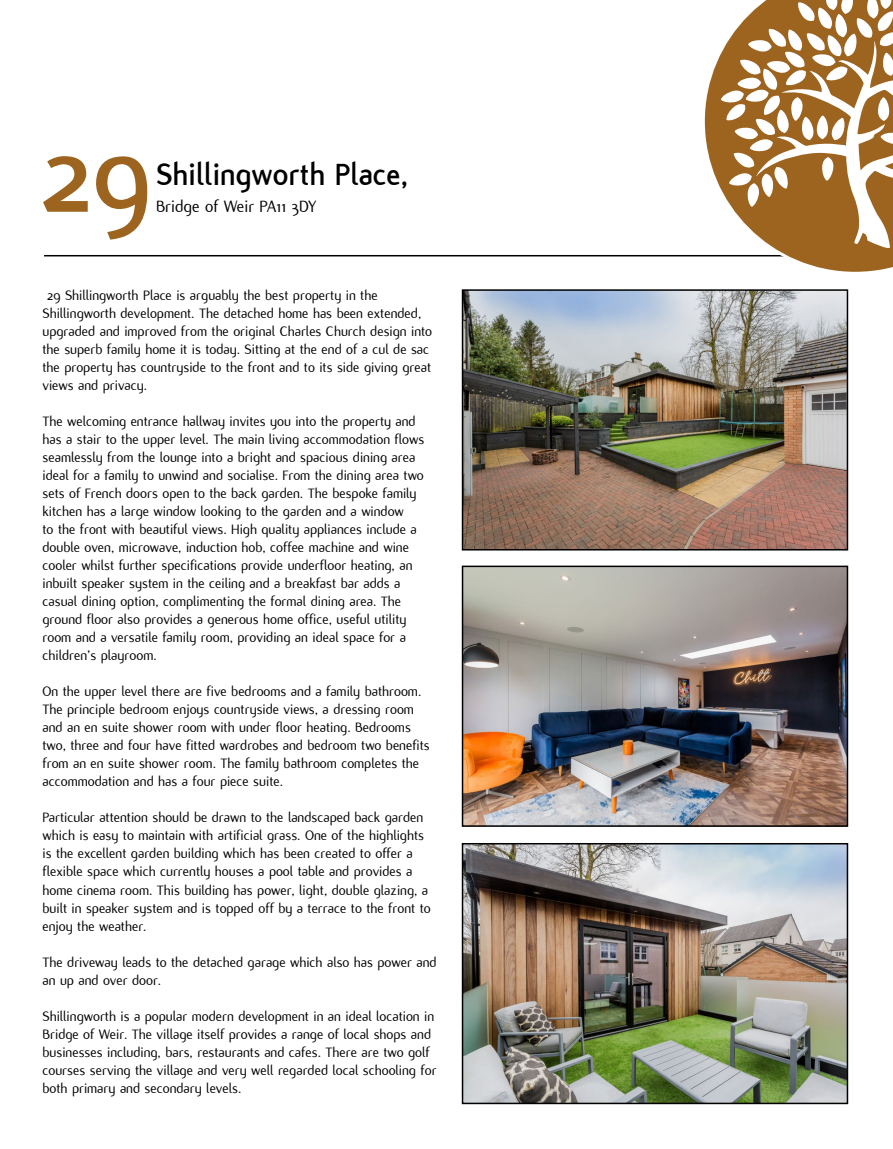
<style>
.page{position:relative;width:893px;height:1149px;background:#fff}
.page>*{position:absolute;margin:0;border:0;box-sizing:border-box;transform-origin:0 0}
.t1{font:700 120px "Flux";color:#9d6420}
.t2{font:700 33px "Flux";color:#000}
.t3{font:18px "Flux";color:#000}
.t4{font:15px/18px "Flux";color:#000}
</style>
<div class="page">
<hr style="left:44px;top:255px;width:808px;height:1px;background:#000">
<svg style="left:705px;top:0;width:188px;height:272px;fill:#9d6420"></svg>
<img style="left:465px;top:292px;width:380px;height:255px">
<div style="left:462px;top:289px;width:386px;height:261px;border:2px solid #000"></div>
<img style="left:465px;top:568px;width:380px;height:255px">
<div style="left:462px;top:565px;width:386px;height:261px;border:2px solid #000"></div>
<img style="left:465px;top:845px;width:380px;height:255px">
<div style="left:462px;top:842px;width:386px;height:261px;border:2px solid #000"></div>
<h1 class="t1" style="left:38px;top:106px;width:114px">29</h1>
<h2 class="t2" style="left:156px;top:156px;width:254px">Shillingworth Place,</h2>
<p class="t3" style="left:156px;top:197px;width:162px">Bridge of Weir PA11 3DY</p>
<p class="t4" style="left:43px;top:286px;width:391px">29 Shillingworth Place is arguably the best property in the Shillingworth development. The detached home has been extended, upgraded and improved from the original Charles Church design into the superb family home it is today. Sitting at the end of a cul de sac the property has countryside to the front and to its side giving great views and privacy.</p>
<p class="t4" style="left:43px;top:412px;width:383px">The welcoming entrance hallway invites you into the property and has a stair to the upper level. The main living accommodation flows seamlessly from the lounge into a bright and spacious dining area ideal for a family to unwind and socialise. From the dining area two sets of French doors open to the back garden. The bespoke family kitchen has a large window looking to the garden and a window<br>to the front with beautiful views. High quality appliances include a double oven, microwave, induction hob, coffee machine and wine cooler whilst further specifications provide underfloor heating, an inbuilt speaker system in the ceiling and a breakfast bar adds a casual dining option, complimenting the formal dining area. The ground floor also provides a generous home office, useful utility room and a versatile family room, providing an ideal space for a children’s playroom.</p>
<p class="t4" style="left:43px;top:682px;width:389px">On the upper level there are five bedrooms and a family bathroom.<br>The principle bedroom enjoys countryside views, a dressing room and an en suite shower room with under floor heating. Bedrooms two, three and four have fitted wardrobes and bedroom two benefits from an en suite shower room. The family bathroom completes the accommodation and has a four piece suite.</p>
<p class="t4" style="left:43px;top:808px;width:390px">Particular attention should be drawn to the landscaped back garden which is easy to maintain with artificial grass. One of the highlights is the excellent garden building which has been created to offer a flexible space which currently houses a pool table and provides a home cinema room. This building has power, light, double glazing, a built in speaker system and is topped off by a terrace to the front to enjoy the weather.</p>
<p class="t4" style="left:43px;top:952px;width:396px">The driveway leads to the detached garage which also has power and an up and over door.</p>
<p class="t4" style="left:43px;top:1006px;width:396px">Shillingworth is a popular modern development in an ideal location in Bridge of Weir. The village itself provides a range of local shops and businesses including, bars, restaurants and cafes. There are two golf courses serving the village and very well regarded local schooling for both primary and secondary levels.</p>
</div>
